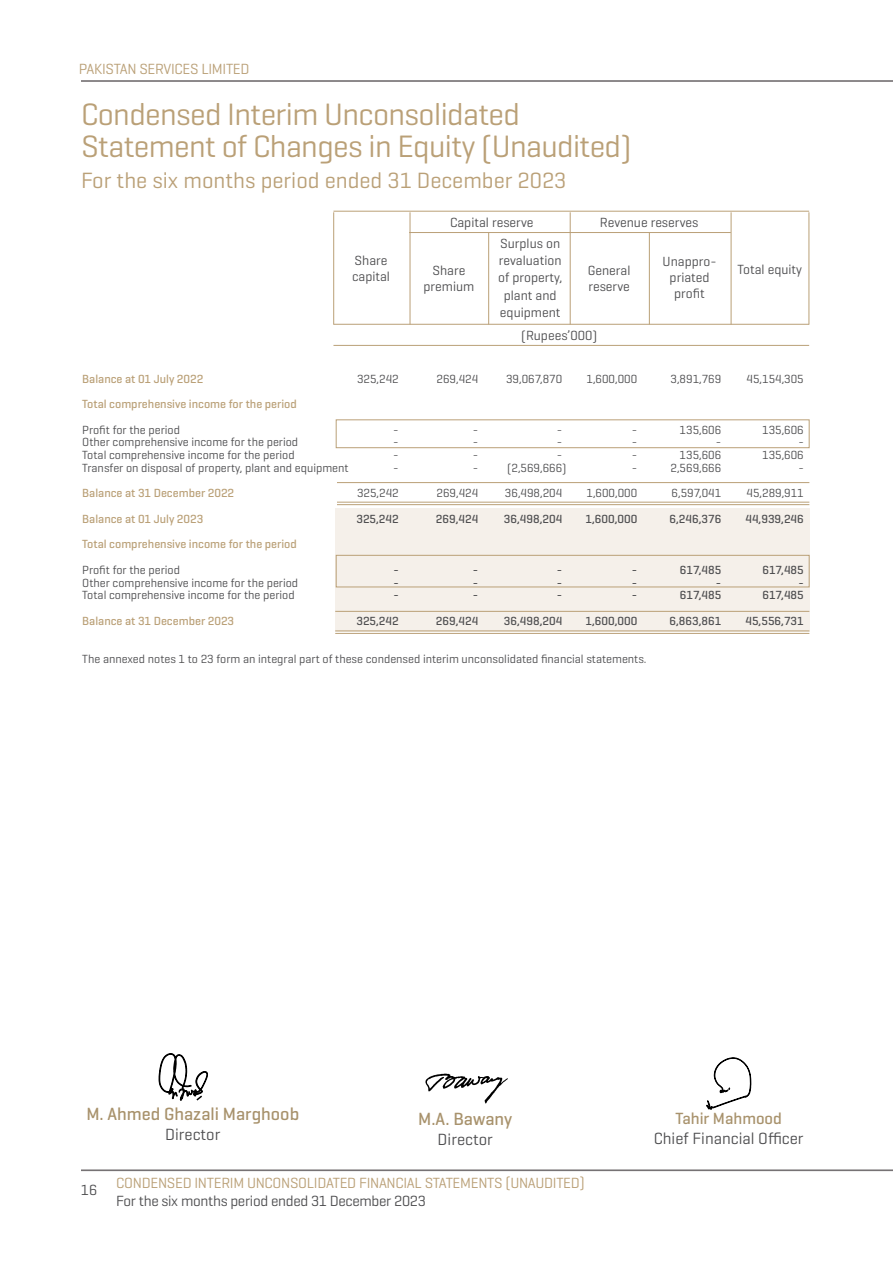
<style>
.page{position:relative;width:893px;height:1263px;background:#fff}
.page>*{position:absolute;margin:0;border:0;box-sizing:border-box;transform-origin:0 0}
.t1{font:31.5px/31.8px "Geogrotesque";letter-spacing:-.02em;color:#baa077}
.t2{font:22.5px "Geogrotesque";color:#baa077}
.t3{font:500 18px "Geogrotesque";color:#a8926c}
.t4{font:16.5px "Geogrotesque";color:#4e4e50}
.t5{font:500 16.5px "Geogrotesque";color:#a8926c}
.t6{font:15px "Geogrotesque";letter-spacing:-.02em;color:#baa077}
.t7{font:15px "Geogrotesque";letter-spacing:-.02em;color:#4e4e50}
.t8{font:13.5px/16.2px "Geogrotesque";color:#4e4e50;text-align:center}
.t9{font:12px "Geogrotesque";color:#4e4e50}
.t10{font:500 12px "Geogrotesque";color:#baa077}
.t11{font:500 12px "Geogrotesque";color:#4e4e50}
</style>
<div class="page">
<hr style="left:81px;top:80px;width:812px;height:2px;background:#767274">
<hr style="left:81px;top:1169px;width:812px;height:2px;background:#767274">
<div style="left:335px;top:509px;width:474px;height:123px;background:#f5f0ea"></div>
<hr style="left:335px;top:611px;width:474px;height:1px;background:#baa077">
<hr style="left:337px;top:482px;width:472px;height:1px;background:#baa077">
<hr style="left:335px;top:631px;width:474px;height:1px;background:#baa077">
<hr style="left:335px;top:633px;width:474px;height:1px;background:#baa077">
<hr style="left:337px;top:502px;width:472px;height:1px;background:#baa077">
<hr style="left:337px;top:504px;width:472px;height:1px;background:#baa077">
<div style="left:336px;top:420px;width:473px;height:28px;border:1px solid #baa077"></div>
<div style="left:336px;top:555px;width:473px;height:32px;border:1px solid #baa077"></div>
<hr style="left:333px;top:324px;width:476px;height:1px;background:#baa077">
<hr style="left:409px;top:232px;width:322px;height:1px;background:#baa077">
<hr style="left:410px;top:212px;width:1px;height:112px;background:#baa077">
<hr style="left:809px;top:212px;width:1px;height:112px;background:#baa077">
<hr style="left:570px;top:212px;width:1px;height:112px;background:#baa077">
<hr style="left:731px;top:212px;width:1px;height:112px;background:#baa077">
<hr style="left:333px;top:212px;width:1px;height:112px;background:#baa077">
<hr style="left:649px;top:233px;width:1px;height:91px;background:#baa077">
<hr style="left:488px;top:233px;width:1px;height:91px;background:#baa077">
<hr style="left:333px;top:345px;width:476px;height:1px;background:#baa077">
<hr style="left:333px;top:211px;width:476px;height:1px;background:#baa077">
<svg style="left:425px;top:1073px;width:83px;height:30px"></svg>
<svg style="left:706px;top:1057px;width:45px;height:53px"></svg>
<svg style="left:159px;top:1053px;width:49px;height:48px"></svg>
<p class="t6" style="left:79px;top:60px;width:172px">PAKISTAN SERVICES LIMITED</p>
<h1 class="t1" style="left:81px;top:97px;width:552px">Condensed Interim Unconsolidated<br>Statement of Changes in Equity (Unaudited)</h1>
<h2 class="t2" style="left:81px;top:167px;width:487px">For the six months period ended 31 December 2023</h2>
<p class="t8" style="left:450px;top:214px;width:85px">Capital reserve</p>
<p class="t8" style="left:600px;top:214px;width:100px">Revenue reserves</p>
<p class="t8" style="left:498px;top:234px;width:66px;line-height:17.2px">Surplus on revaluation of property, plant and equipment</p>
<p class="t8" style="left:352px;top:252px;width:40px;text-align:left">Share capital</p>
<p class="t8" style="left:424px;top:262px;width:52px">Share premium</p>
<p class="t8" style="left:588px;top:262px;width:44px;text-align:left">General reserve</p>
<p class="t8" style="left:737px;top:261px;width:66px">Total equity</p>
<p class="t8" style="left:663px;top:253px;width:55px">Unappro&shy;priated profit</p>
<p class="t8" style="left:521px;top:327px;width:78px">(Rupees’000)</p>
<p class="t10" style="left:82px;top:371px;width:123px">Balance at 01 July 2022</p>
<p class="t9" style="left:357px;top:371px;width:43px">325,242</p>
<p class="t9" style="left:437px;top:371px;width:43px">269,424</p>
<p class="t9" style="left:506px;top:371px;width:58px">39,067,870</p>
<p class="t9" style="left:586px;top:371px;width:52px">1,600,000</p>
<p class="t9" style="left:670px;top:371px;width:52px">3,891,769</p>
<p class="t9" style="left:746px;top:371px;width:59px">45,154,305</p>
<p class="t10" style="left:82px;top:396px;width:216px">Total comprehensive income for the period</p>
<p class="t9" style="left:82px;top:422px;width:99px">Profit for the period</p>
<p class="t9" style="left:393px;top:422px;width:7px">-</p>
<p class="t9" style="left:473px;top:422px;width:7px">-</p>
<p class="t9" style="left:557px;top:422px;width:7px">-</p>
<p class="t9" style="left:632px;top:422px;width:7px">-</p>
<p class="t9" style="left:680px;top:422px;width:43px">135,606</p>
<p class="t9" style="left:762px;top:422px;width:43px">135,606</p>
<p class="t9" style="left:82px;top:435px;width:217px">Other comprehensive income for the period</p>
<p class="t9" style="left:393px;top:435px;width:7px">-</p>
<p class="t9" style="left:473px;top:435px;width:7px">-</p>
<p class="t9" style="left:557px;top:435px;width:7px">-</p>
<p class="t9" style="left:632px;top:435px;width:7px">-</p>
<p class="t9" style="left:716px;top:435px;width:7px">-</p>
<p class="t9" style="left:798px;top:435px;width:7px">-</p>
<p class="t9" style="left:82px;top:447px;width:214px">Total comprehensive income for the period</p>
<p class="t9" style="left:393px;top:447px;width:7px">-</p>
<p class="t9" style="left:473px;top:447px;width:7px">-</p>
<p class="t9" style="left:557px;top:447px;width:7px">-</p>
<p class="t9" style="left:632px;top:447px;width:7px">-</p>
<p class="t9" style="left:680px;top:447px;width:43px">135,606</p>
<p class="t9" style="left:762px;top:447px;width:43px">135,606</p>
<p class="t9" style="left:82px;top:460px;width:268px">Transfer on disposal of property, plant and equipment</p>
<p class="t9" style="left:393px;top:460px;width:7px">-</p>
<p class="t9" style="left:473px;top:460px;width:7px">-</p>
<p class="t9" style="left:507px;top:460px;width:61px">(2,569,666)</p>
<p class="t9" style="left:632px;top:460px;width:7px">-</p>
<p class="t9" style="left:670px;top:460px;width:52px">2,569,666</p>
<p class="t9" style="left:798px;top:460px;width:7px">-</p>
<p class="t10" style="left:82px;top:486px;width:153px">Balance at 31 December 2022</p>
<p class="t9" style="left:357px;top:486px;width:43px">325,242</p>
<p class="t9" style="left:437px;top:486px;width:43px">269,424</p>
<p class="t9" style="left:505px;top:486px;width:59px">36,498,204</p>
<p class="t9" style="left:586px;top:486px;width:52px">1,600,000</p>
<p class="t9" style="left:672px;top:486px;width:51px">6,597,041</p>
<p class="t9" style="left:746px;top:486px;width:59px">45,289,911</p>
<p class="t10" style="left:82px;top:511px;width:123px">Balance at 01 July 2023</p>
<p class="t11" style="left:356px;top:511px;width:44px">325,242</p>
<p class="t11" style="left:436px;top:511px;width:44px">269,424</p>
<p class="t11" style="left:504px;top:511px;width:60px">36,498,204</p>
<p class="t11" style="left:585px;top:511px;width:53px">1,600,000</p>
<p class="t11" style="left:669px;top:511px;width:53px">6,246,376</p>
<p class="t11" style="left:745px;top:511px;width:60px">44,939,246</p>
<p class="t10" style="left:82px;top:537px;width:216px">Total comprehensive income for the period</p>
<p class="t9" style="left:82px;top:562px;width:99px">Profit for the period</p>
<p class="t11" style="left:393px;top:562px;width:7px">-</p>
<p class="t11" style="left:473px;top:562px;width:7px">-</p>
<p class="t11" style="left:557px;top:562px;width:7px">-</p>
<p class="t11" style="left:632px;top:562px;width:7px">-</p>
<p class="t11" style="left:680px;top:562px;width:43px">617,485</p>
<p class="t11" style="left:762px;top:562px;width:43px">617,485</p>
<p class="t9" style="left:82px;top:575px;width:217px">Other comprehensive income for the period</p>
<p class="t11" style="left:393px;top:575px;width:7px">-</p>
<p class="t11" style="left:473px;top:575px;width:7px">-</p>
<p class="t11" style="left:557px;top:575px;width:7px">-</p>
<p class="t11" style="left:632px;top:575px;width:7px">-</p>
<p class="t11" style="left:716px;top:575px;width:7px">-</p>
<p class="t11" style="left:798px;top:575px;width:7px">-</p>
<p class="t9" style="left:82px;top:588px;width:214px">Total comprehensive income for the period</p>
<p class="t11" style="left:393px;top:588px;width:7px">-</p>
<p class="t11" style="left:473px;top:588px;width:7px">-</p>
<p class="t11" style="left:557px;top:588px;width:7px">-</p>
<p class="t11" style="left:632px;top:588px;width:7px">-</p>
<p class="t11" style="left:680px;top:588px;width:43px">617,485</p>
<p class="t11" style="left:762px;top:588px;width:43px">617,485</p>
<p class="t10" style="left:82px;top:613px;width:153px">Balance at 31 December 2023</p>
<p class="t11" style="left:356px;top:613px;width:44px">325,242</p>
<p class="t11" style="left:436px;top:613px;width:44px">269,424</p>
<p class="t11" style="left:504px;top:613px;width:60px">36,498,204</p>
<p class="t11" style="left:585px;top:613px;width:53px">1,600,000</p>
<p class="t11" style="left:669px;top:613px;width:53px">6,863,861</p>
<p class="t11" style="left:745px;top:613px;width:60px">45,556,731</p>
<p class="t9" style="left:82px;top:651px;width:566px">The annexed notes 1 to 23 form an integral part of these condensed interim unconsolidated financial statements.</p>
<h3 class="t3" style="left:86px;top:1102px;width:214px">M. Ahmed Ghazali Marghoob</h3>
<h3 class="t4" style="left:165px;top:1124px;width:57px">Director</h3>
<h3 class="t3" style="left:418px;top:1107px;width:96px">M.A. Bawany</h3>
<h3 class="t4" style="left:438px;top:1129px;width:57px">Director</h3>
<p class="t7" style="left:81px;top:1180px;width:18px">16</p>
<p class="t6" style="left:116px;top:1174px;width:470px">CONDENSED INTERIM UNCONSOLIDATED FINANCIAL STATEMENTS (UNAUDITED)</p>
<p class="t7" style="left:116px;top:1192px;width:311px">For the six months period ended 31 December 2023</p>
<h3 class="t5" style="left:675px;top:1108px;width:108px">Tahir Mahmood</h3>
<h3 class="t4" style="left:654px;top:1128px;width:151px">Chief Financial Officer</h3>
</div>
